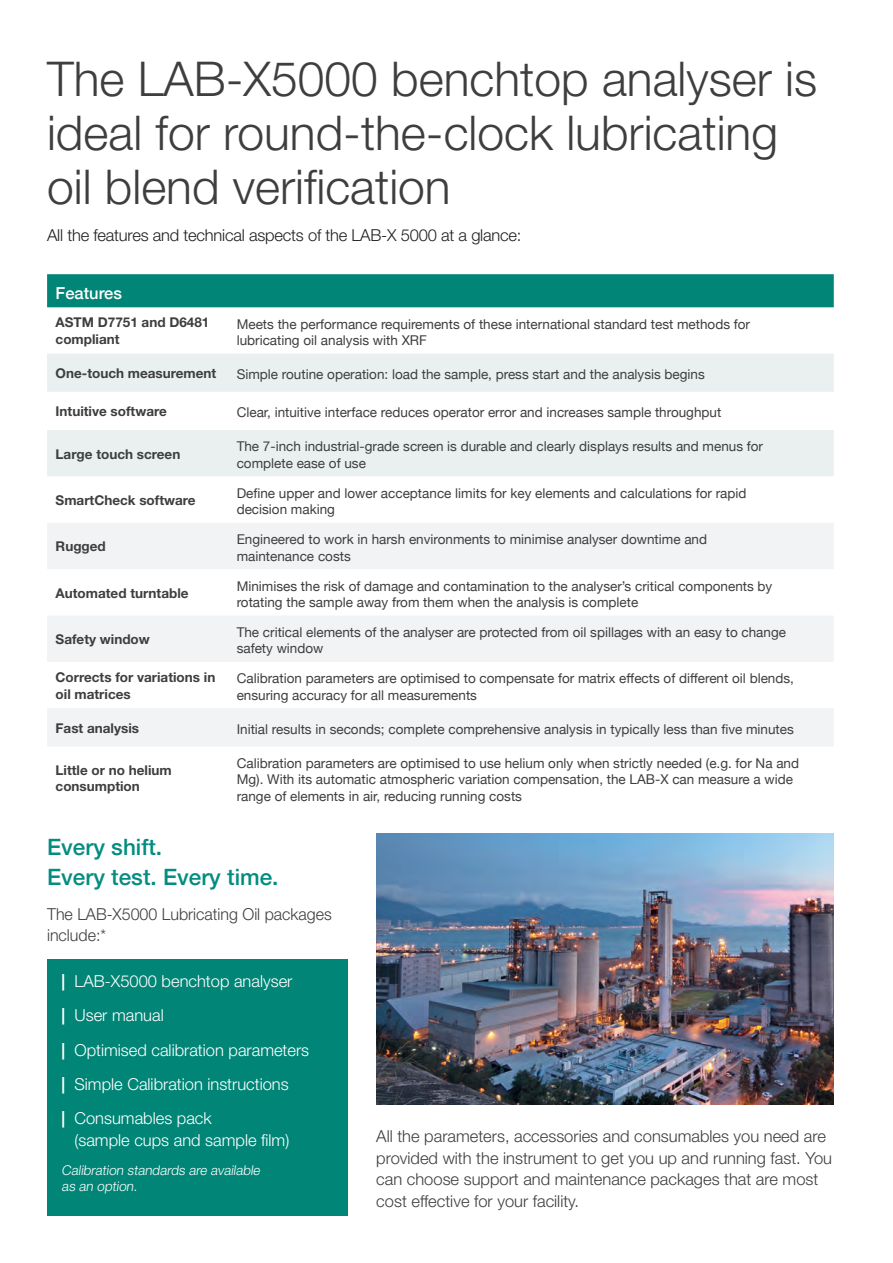
<style>
.page{position:relative;width:893px;height:1263px;background:#fff}
.page>*{position:absolute;margin:0;border:0;box-sizing:border-box;transform-origin:0 0}
.t1{font:300 48px/54px "Helvetica Neue";color:#3e3e3f}
.t2{font:500 22.5px/30px "Helvetica Neue";color:#038d80}
.t3{font:300 16.5px/21.6px "Helvetica Neue";color:#3e3e3f}
.t4{font:300 16.5px/34.3px "Helvetica Neue";color:#fff}
.t5{font:300 16.5px "Helvetica Neue";letter-spacing:-.01em;color:#231f20}
.t6{font:500 16.5px "Helvetica Neue";color:#fff}
.t7{font:13.5px/16.5px "Helvetica Neue";color:#3e3e3f}
.t8{font:700 13.5px/16.5px "Helvetica Neue";color:#3e3e3f}
.t9{font:300 13.5px/16.2px "Helvetica Neue";color:#fff}
.s1{font-weight:700}
</style>
<div class="page">
<div style="left:47px;top:274px;width:787px;height:33px;background:#008576"></div>
<svg style="left:47px;top:353px;width:787px;height:123px;fill:#e9f0ef"></svg>
<svg style="left:47px;top:523px;width:787px;height:223px;fill:#f1f3f4"></svg>
<div style="left:47px;top:959px;width:301px;height:256px;background:#008576"></div>
<img style="left:376px;top:833px;width:458px;height:271px">
<h1 class="t1" style="left:47px;top:51px;width:772px">The LAB-X5000 benchtop analyser is ideal for round-the-clock lubricating oil blend verification</h1>
<p class="t5" style="left:47px;top:225px;width:476px">All the features and technical aspects of the LAB-X 5000 at a glance:</p>
<p class="t6" style="left:56px;top:280px;width:68px">Features</p>
<p class="t8" style="left:56px;top:314px;width:155px">ASTM D7751 and D6481 compliant</p>
<p class="t7" style="left:237px;top:316px;width:515px">Meets the performance requirements of these international standard test methods for lubricating oil analysis with XRF</p>
<p class="t8" style="left:56px;top:365px;width:162px">One-touch measurement</p>
<p class="t7" style="left:237px;top:367px;width:470px">Simple routine operation: load the sample, press start and the analysis begins</p>
<p class="t8" style="left:56px;top:403px;width:113px">Intuitive software</p>
<p class="t7" style="left:237px;top:405px;width:486px">Clear, intuitive interface reduces operator error and increases sample throughput</p>
<p class="t8" style="left:56px;top:445px;width:126px">Large touch screen</p>
<p class="t7" style="left:237px;top:439px;width:528px">The 7-inch industrial-grade screen is durable and clearly displays results and menus for complete ease of use</p>
<p class="t8" style="left:56px;top:491px;width:141px">SmartCheck software</p>
<p class="t7" style="left:237px;top:485px;width:511px">Define upper and lower acceptance limits for key elements and calculations for rapid decision making</p>
<p class="t8" style="left:56px;top:538px;width:52px">Rugged</p>
<p class="t7" style="left:237px;top:532px;width:472px">Engineered to work in harsh environments to minimise analyser downtime and maintenance costs</p>
<p class="t8" style="left:56px;top:584px;width:134px">Automated turntable</p>
<p class="t7" style="left:237px;top:578px;width:537px">Minimises the risk of damage and contamination to the analyser’s critical components by rotating the sample away from them when the analysis is complete</p>
<p class="t8" style="left:56px;top:631px;width:96px">Safety window</p>
<p class="t7" style="left:237px;top:625px;width:551px">The critical elements of the analyser are protected from oil spillages with an easy to change safety window</p>
<p class="t8" style="left:56px;top:669px;width:161px">Corrects for variations in oil matrices</p>
<p class="t7" style="left:237px;top:671px;width:559px">Calibration parameters are optimised to compensate for matrix effects of different oil blends, ensuring accuracy for all measurements</p>
<p class="t8" style="left:56px;top:719px;width:85px">Fast analysis</p>
<p class="t7" style="left:237px;top:721px;width:559px">Initial results in seconds; complete comprehensive analysis in typically less than five minutes</p>
<p class="t8" style="left:56px;top:762px;width:118px">Little or no helium consumption</p>
<p class="t7" style="left:237px;top:755px;width:564px">Calibration parameters are optimised to use helium only when strictly needed (e.g. for Na and<br>Mg). With its automatic atmospheric variation compensation, the LAB-X can measure a wide range of elements in air, reducing running costs</p>
<h2 class="t2" style="left:47px;top:831px;width:233px">Every shift.<br>Every test. Every time.</h2>
<p class="t3" style="left:47px;top:903px;width:286px">The LAB-X5000 Lubricating Oil packages include:*</p>
<p class="t4" style="left:62px;top:964px;width:249px"><span class="s1">|</span> LAB-X5000 benchtop analyser<br><span class="s1">|</span> User manual<br><span class="s1">|</span> Optimised calibration parameters <span class="s1">|</span> Simple Calibration instructions<br><span class="s1">|</span> Consumables pack</p>
<p class="t4" style="left:75px;top:1122px;width:216px">(sample cups and sample film)</p>
<p class="t9" style="left:62px;top:1161px;width:202px">Calibration standards are available as an option.</p>
<p class="t3" style="left:376px;top:1125px;width:457px">All the parameters, accessories and consumables you need are provided with the instrument to get you up and running fast. You can choose support and maintenance packages that are most cost effective for your facility.</p>
</div>
